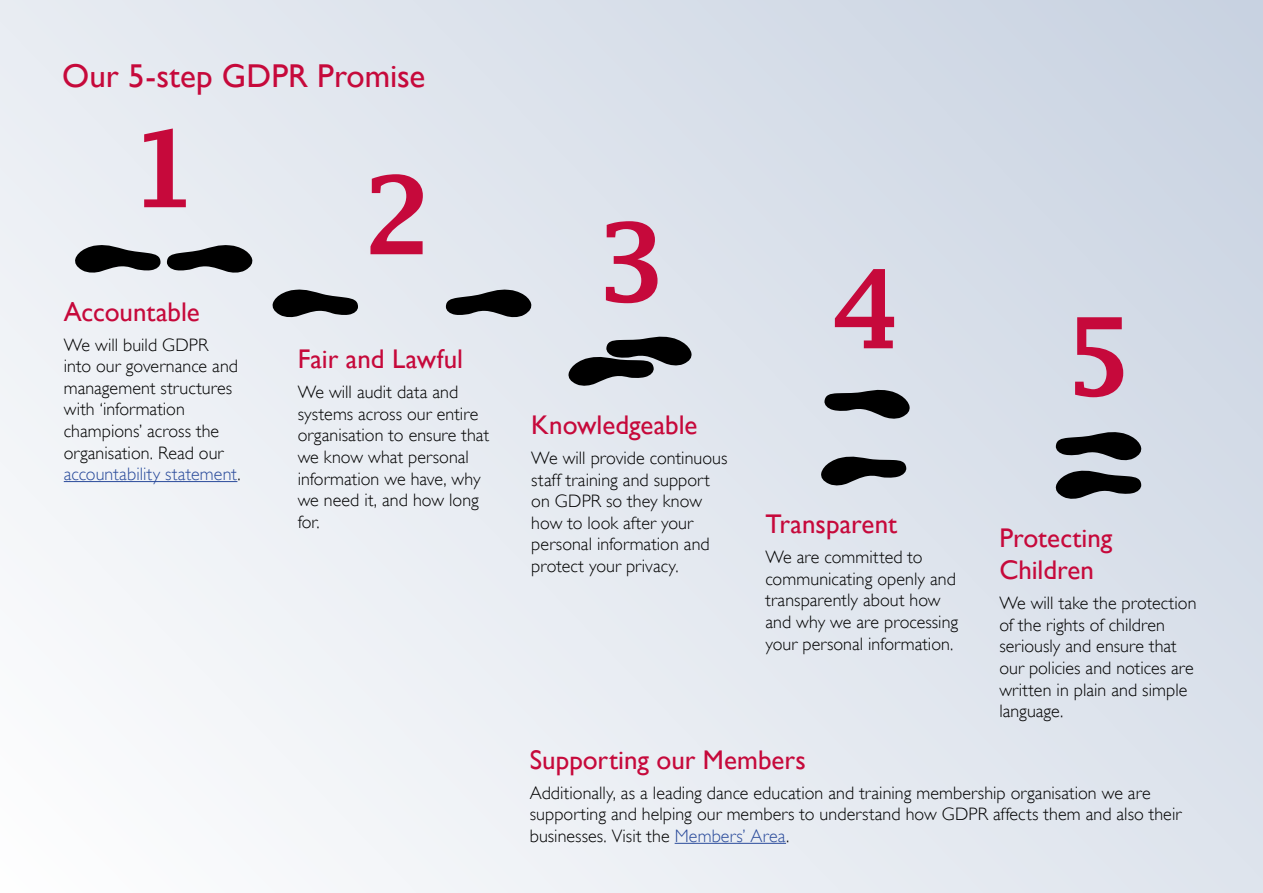
<style>
.page{position:relative;width:1263px;height:893px;background:#fff}
.page>*{position:absolute;margin:0;border:0;box-sizing:border-box;transform-origin:0 0}
.t1{font:600 108px "Lucida Fax";color:#c6093b}
.t2{font:33px "Gill Sans";color:#c6093b}
.t3{font:27px/32.4px "Gill Sans";color:#c6093b}
.t4{font:300 18px/21.6px "Gill Sans";letter-spacing:.005em;color:#000}
.s1{color:#2a4b9b}
</style>
<div class="page">
<div style="left:0;top:0;width:1263px;height:893px;background:linear-gradient(to right,#f3f5f8,#d3dbe7)"></div>
<hr style="left:64px;top:481px;width:173px;height:1px;background:#2a4b9b">
<hr style="left:675px;top:843px;width:111px;height:1px;background:#2a4b9b">
<svg style="left:74px;top:244px;width:86px;height:30px"></svg>
<svg style="left:167px;top:244px;width:86px;height:30px"></svg>
<svg style="left:272px;top:289px;width:86px;height:29px"></svg>
<svg style="left:446px;top:289px;width:86px;height:29px"></svg>
<svg style="left:568px;top:335px;width:124px;height:52px"></svg>
<svg style="left:824px;top:389px;width:86px;height:31px"></svg>
<svg style="left:820px;top:455px;width:87px;height:32px"></svg>
<svg style="left:1055px;top:470px;width:86px;height:30px"></svg>
<svg style="left:1056px;top:431px;width:86px;height:30px"></svg>
<h2 class="t2" style="left:62px;top:56px;width:365px">Our 5-step GDPR Promise</h2>
<h1 class="t1" style="left:128px;top:107px;width:73px">1</h1>
<h1 class="t1" style="left:362px;top:154px;width:73px">2</h1>
<h3 class="t3" style="left:64px;top:295px;width:138px">Accountable</h3>
<p class="t4" style="left:64px;top:334px;width:178px">We will build GDPR<br>into our governance and management structures with ‘information champions’ across the organisation. Read our <span class="s1">accountability statement</span>.</p>
<h3 class="t3" style="left:298px;top:342px;width:167px">Fair and Lawful</h3>
<p class="t4" style="left:298px;top:381px;width:193px">We will audit data and systems across our entire organisation to ensure that we know what personal information we have, why we need it, and how long for.</p>
<h1 class="t1" style="left:596px;top:201px;width:73px">3</h1>
<h3 class="t3" style="left:531px;top:408px;width:168px">Knowledgeable</h3>
<p class="t4" style="left:531px;top:447px;width:198px">We will provide continuous staff training and support on GDPR so they know how to look after your personal information and protect your privacy.</p>
<h1 class="t1" style="left:830px;top:248px;width:73px">4</h1>
<h3 class="t3" style="left:765px;top:508px;width:133px">Transparent</h3>
<p class="t4" style="left:765px;top:546px;width:194px">We are committed to communicating openly and transparently about how and why we are processing your personal information.</p>
<h1 class="t1" style="left:1063px;top:295px;width:73px">5</h1>
<h3 class="t3" style="left:999px;top:521px;width:115px">Protecting<br>Children</h3>
<p class="t4" style="left:999px;top:592px;width:199px">We will take the protection of the rights of children seriously and ensure that our policies and notices are written in plain and simple language.</p>
<h3 class="t3" style="left:530px;top:743px;width:278px">Supporting our Members</h3>
<p class="t4" style="left:530px;top:782px;width:653px">Additionally, as a leading dance education and training membership organisation we are supporting and helping our members to understand how GDPR affects them and also their businesses. Visit the <span class="s1">Members’ Area</span>.</p>
</div>
